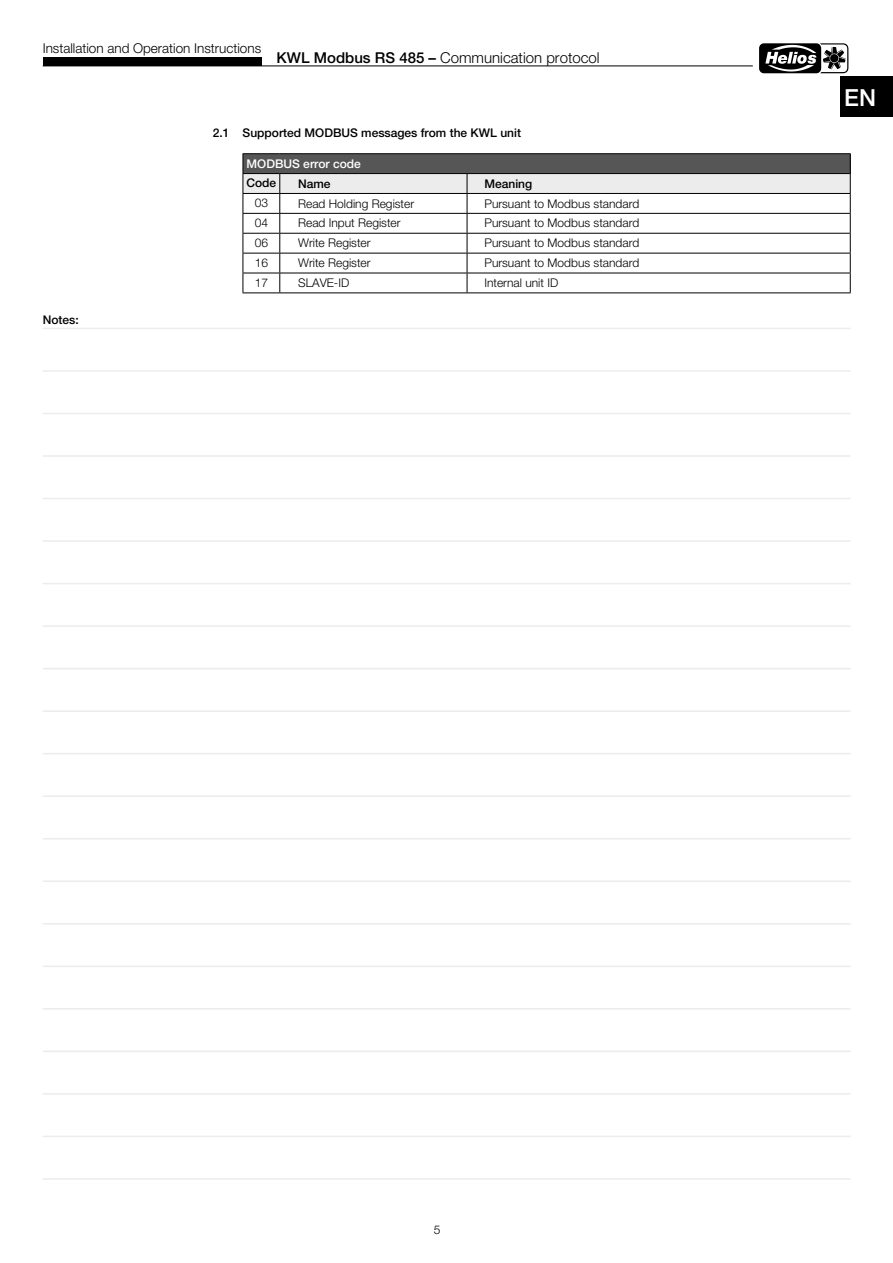
<style>
.page{position:relative;width:893px;height:1263px;background:#fff}
.page>*{position:absolute;margin:0;border:0;box-sizing:border-box;transform-origin:0 0}
.t1{font:500 23.55px "Helvetica Neue";color:#fff}
.t2{font:300 15px "Helvetica Neue";color:#000}
.t3{font:300 13.5px "Helvetica Neue";color:#000}
.t4{font:300 12px "Helvetica Neue";color:#000}
.t5{font:500 12px "Helvetica Neue";color:#000}
.t6{font:500 12px "Helvetica Neue";color:#fff}
.s1{font-weight:500}
</style>
<div class="page">
<hr style="left:43px;top:66px;width:710px;height:1px;background:#000">
<div style="left:43px;top:57px;width:218px;height:9px;background:#000"></div>
<svg style="left:759px;top:43px;width:90px;height:31px"></svg>
<div style="left:759px;top:43px;width:62px;height:30px;background:#000;border-radius:5px"></div>
<svg style="left:765px;top:43px;width:83px;height:30px"></svg>
<hr style="left:243px;top:153px;width:37px;height:1px;background:#000">
<hr style="left:280px;top:153px;width:187px;height:1px;background:#000">
<hr style="left:467px;top:153px;width:384px;height:1px;background:#000">
<svg style="left:243px;top:154px;width:608px;height:138px"></svg>
<hr style="left:243px;top:292px;width:37px;height:1px;background:#000">
<hr style="left:280px;top:292px;width:187px;height:1px;background:#000">
<hr style="left:467px;top:292px;width:384px;height:1px;background:#000">
<hr style="left:43px;top:328px;width:808px;height:1px;background:#ececed">
<hr style="left:43px;top:370px;width:808px;height:2px;background:#ececed">
<hr style="left:43px;top:413px;width:808px;height:1px;background:#ececed">
<hr style="left:43px;top:455px;width:808px;height:2px;background:#ececed">
<hr style="left:43px;top:498px;width:808px;height:1px;background:#ececed">
<hr style="left:43px;top:540px;width:808px;height:2px;background:#ececed">
<hr style="left:43px;top:583px;width:808px;height:1px;background:#ececed">
<hr style="left:43px;top:625px;width:808px;height:2px;background:#ececed">
<hr style="left:43px;top:668px;width:808px;height:1px;background:#ececed">
<hr style="left:43px;top:710px;width:808px;height:2px;background:#ececed">
<hr style="left:43px;top:753px;width:808px;height:1px;background:#ececed">
<hr style="left:43px;top:795px;width:808px;height:2px;background:#ececed">
<hr style="left:43px;top:838px;width:808px;height:1px;background:#ececed">
<hr style="left:43px;top:880px;width:808px;height:2px;background:#ececed">
<hr style="left:43px;top:923px;width:808px;height:1px;background:#ececed">
<hr style="left:43px;top:965px;width:808px;height:2px;background:#ececed">
<hr style="left:43px;top:1008px;width:808px;height:1px;background:#ececed">
<hr style="left:43px;top:1050px;width:808px;height:2px;background:#ececed">
<hr style="left:43px;top:1093px;width:808px;height:2px;background:#ececed">
<hr style="left:43px;top:1136px;width:808px;height:1px;background:#ececed">
<hr style="left:43px;top:1178px;width:808px;height:2px;background:#ececed">
<div style="left:840px;top:77px;width:53px;height:40px;background:#000"></div>
<p class="t3" style="left:43px;top:40px;width:220px">Installation and Operation Instructions</p>
<p class="t2" style="left:277px;top:48px;width:325px"><span class="s1">KWL Modbus RS 485 –</span> Communication protocol</p>
<p class="t5" style="left:213px;top:125px;width:310px">2.1 Supported MODBUS messages from the KWL unit</p>
<p class="t5" style="left:43px;top:312px;width:38px">Notes:</p>
<p class="t6" style="left:247px;top:156px;width:116px">MODBUS error code</p>
<p class="t5" style="left:246px;top:176px;width:31px">Code</p>
<p class="t5" style="left:298px;top:176px;width:34px">Name</p>
<p class="t5" style="left:484px;top:176px;width:49px">Meaning</p>
<p class="t4" style="left:255px;top:195px;width:15px">03</p>
<p class="t4" style="left:298px;top:196px;width:118px">Read Holding Register</p>
<p class="t4" style="left:484px;top:196px;width:156px">Pursuant to Modbus standard</p>
<p class="t4" style="left:255px;top:216px;width:15px">04</p>
<p class="t4" style="left:298px;top:216px;width:104px">Read Input Register</p>
<p class="t4" style="left:484px;top:216px;width:156px">Pursuant to Modbus standard</p>
<p class="t4" style="left:255px;top:236px;width:15px">06</p>
<p class="t4" style="left:298px;top:236px;width:74px">Write Register</p>
<p class="t4" style="left:484px;top:236px;width:156px">Pursuant to Modbus standard</p>
<p class="t4" style="left:255px;top:256px;width:15px">16</p>
<p class="t4" style="left:298px;top:256px;width:74px">Write Register</p>
<p class="t4" style="left:484px;top:256px;width:156px">Pursuant to Modbus standard</p>
<p class="t4" style="left:255px;top:275px;width:15px">17</p>
<p class="t4" style="left:298px;top:275px;width:53px">SLAVE-ID</p>
<p class="t4" style="left:484px;top:275px;width:75px">Internal unit ID</p>
<h1 class="t1" style="left:844px;top:84px;width:33px">EN</h1>
<p class="t4" style="left:434px;top:1222px;width:8px">5</p>
</div>
